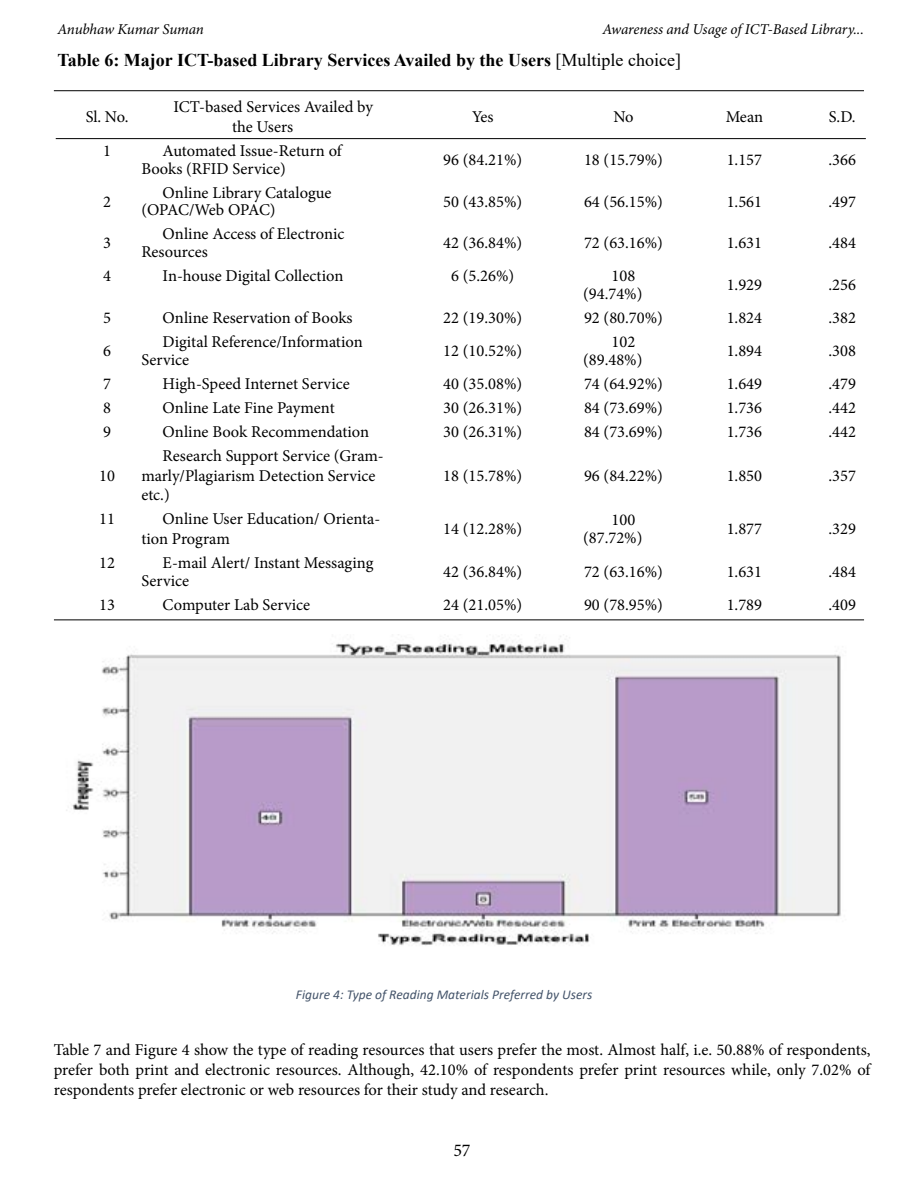
<style>
.page{position:relative;width:918px;height:1188px;background:#fff}
.page>*{position:absolute;margin:0;border:0;box-sizing:border-box;transform-origin:0 0}
.t1{font:700 18px "Times New Roman";color:#000}
.t2{font:18px "Minion Pro";color:#000}
.t3{font:16.5px/17.9px "Minion Pro";color:#000}
.t4{font:italic 15px "Minion Pro";letter-spacing:-.01em;color:#000}
.t5{font:italic 13.5px "Calibri";color:#44546a}
.s1{font-weight:400}
</style>
<div class="page">
<img style="left:66px;top:634px;width:775px;height:312px">
<hr style="left:54px;top:90px;width:810px;height:1px;background:#000">
<hr style="left:56px;top:138px;width:810px;height:1px;background:#000">
<hr style="left:54px;top:620px;width:810px;height:1px;background:#000">
<p class="t4" style="left:57px;top:19px;width:148px">Anubhaw Kumar Suman</p>
<p class="t4" style="left:602px;top:19px;width:263px">Awareness and Usage of ICT-Based Library...</p>
<p class="t1" style="left:58px;top:47px;width:625px">Table 6: Major ICT-based Library Services Availed by the Users <span class="s1">[Multiple choice]</span></p>
<p class="t3" style="left:86px;top:108px;width:44px">Sl. No.</p>
<p class="t3" style="left:232px;top:97px;width:142px;line-height:19.8px;text-indent:-58px">ICT-based Services Availed by the Users</p>
<p class="t3" style="left:472px;top:108px;width:23px">Yes</p>
<p class="t3" style="left:613px;top:108px;width:22px">No</p>
<p class="t3" style="left:726px;top:108px;width:39px">Mean</p>
<p class="t3" style="left:829px;top:108px;width:28px">S.D.</p>
<p class="t3" style="left:103px;top:142px;width:9px">1</p>
<p class="t3" style="left:141px;top:142px;width:202px;text-indent:21px">Automated Issue-Return of<br>Books (RFID Service)</p>
<p class="t3" style="left:443px;top:151px;width:80px">96 (84.21%)</p>
<p class="t3" style="left:584px;top:151px;width:80px">18 (15.79%)</p>
<p class="t3" style="left:727px;top:151px;width:37px">1.157</p>
<p class="t3" style="left:828px;top:151px;width:29px">.366</p>
<p class="t3" style="left:103px;top:192px;width:9px">2</p>
<p class="t3" style="left:141px;top:184px;width:192px;text-indent:21px">Online Library Catalogue (OPAC/Web OPAC)</p>
<p class="t3" style="left:443px;top:192px;width:80px">50 (43.85%)</p>
<p class="t3" style="left:584px;top:192px;width:80px">64 (56.15%)</p>
<p class="t3" style="left:727px;top:192px;width:37px">1.561</p>
<p class="t3" style="left:828px;top:192px;width:29px">.497</p>
<p class="t3" style="left:103px;top:234px;width:9px">3</p>
<p class="t3" style="left:141px;top:225px;width:205px;text-indent:21px">Online Access of Electronic<br>Resources</p>
<p class="t3" style="left:443px;top:234px;width:80px">42 (36.84%)</p>
<p class="t3" style="left:584px;top:234px;width:80px">72 (63.16%)</p>
<p class="t3" style="left:727px;top:234px;width:37px">1.631</p>
<p class="t3" style="left:828px;top:234px;width:29px">.484</p>
<p class="t3" style="left:103px;top:267px;width:9px">4</p>
<p class="t3" style="left:163px;top:267px;width:182px">In-house Digital Collection</p>
<p class="t3" style="left:451px;top:267px;width:65px">6 (5.26%)</p>
<p class="t3" style="left:583px;top:267px;width:61px;text-indent:28px">108 (94.74%)</p>
<p class="t3" style="left:727px;top:276px;width:37px">1.929</p>
<p class="t3" style="left:828px;top:276px;width:29px">.256</p>
<p class="t3" style="left:103px;top:309px;width:9px">5</p>
<p class="t3" style="left:163px;top:309px;width:191px">Online Reservation of Books</p>
<p class="t3" style="left:443px;top:309px;width:80px">22 (19.30%)</p>
<p class="t3" style="left:584px;top:309px;width:80px">92 (80.70%)</p>
<p class="t3" style="left:727px;top:309px;width:37px">1.824</p>
<p class="t3" style="left:828px;top:309px;width:29px">.382</p>
<p class="t3" style="left:103px;top:342px;width:9px">6</p>
<p class="t3" style="left:141px;top:333px;width:223px;text-indent:21px">Digital Reference/Information<br>Service</p>
<p class="t3" style="left:443px;top:342px;width:80px">12 (10.52%)</p>
<p class="t3" style="left:583px;top:333px;width:61px;text-indent:28px">102 (89.48%)</p>
<p class="t3" style="left:727px;top:342px;width:37px">1.894</p>
<p class="t3" style="left:828px;top:342px;width:29px">.308</p>
<p class="t3" style="left:103px;top:375px;width:9px">7</p>
<p class="t3" style="left:163px;top:375px;width:189px">High-Speed Internet Service</p>
<p class="t3" style="left:443px;top:375px;width:80px">40 (35.08%)</p>
<p class="t3" style="left:584px;top:375px;width:80px">74 (64.92%)</p>
<p class="t3" style="left:727px;top:375px;width:37px">1.649</p>
<p class="t3" style="left:828px;top:375px;width:29px">.479</p>
<p class="t3" style="left:103px;top:399px;width:9px">8</p>
<p class="t3" style="left:163px;top:399px;width:174px">Online Late Fine Payment</p>
<p class="t3" style="left:443px;top:399px;width:80px">30 (26.31%)</p>
<p class="t3" style="left:584px;top:399px;width:80px">84 (73.69%)</p>
<p class="t3" style="left:727px;top:399px;width:37px">1.736</p>
<p class="t3" style="left:828px;top:399px;width:29px">.442</p>
<p class="t3" style="left:103px;top:423px;width:9px">9</p>
<p class="t3" style="left:163px;top:423px;width:208px">Online Book Recommendation</p>
<p class="t3" style="left:443px;top:423px;width:80px">30 (26.31%)</p>
<p class="t3" style="left:584px;top:423px;width:80px">84 (73.69%)</p>
<p class="t3" style="left:727px;top:423px;width:37px">1.736</p>
<p class="t3" style="left:828px;top:423px;width:29px">.442</p>
<p class="t3" style="left:99px;top:466px;width:17px">10</p>
<p class="t3" style="left:141px;top:446px;width:244px;line-height:19.8px;text-indent:21px">Research Support Service (Gram&shy;marly/Plagiarism Detection Service etc.)</p>
<p class="t3" style="left:443px;top:466px;width:80px">18 (15.78%)</p>
<p class="t3" style="left:584px;top:466px;width:80px">96 (84.22%)</p>
<p class="t3" style="left:727px;top:466px;width:37px">1.850</p>
<p class="t3" style="left:828px;top:466px;width:29px">.357</p>
<p class="t3" style="left:99px;top:510px;width:17px">11</p>
<p class="t3" style="left:141px;top:509px;width:240px;line-height:19.8px;text-indent:21px">Online User Education/ Orienta&shy;tion Program</p>
<p class="t3" style="left:443px;top:520px;width:80px">14 (12.28%)</p>
<p class="t3" style="left:583px;top:511px;width:61px;text-indent:28px">100 (87.72%)</p>
<p class="t3" style="left:727px;top:520px;width:37px">1.877</p>
<p class="t3" style="left:828px;top:520px;width:29px">.329</p>
<p class="t3" style="left:99px;top:554px;width:17px">12</p>
<p class="t3" style="left:141px;top:554px;width:234px;text-indent:21px">E-mail Alert/ Instant Messaging<br>Service</p>
<p class="t3" style="left:443px;top:563px;width:80px">42 (36.84%)</p>
<p class="t3" style="left:584px;top:563px;width:80px">72 (63.16%)</p>
<p class="t3" style="left:727px;top:563px;width:37px">1.631</p>
<p class="t3" style="left:828px;top:563px;width:29px">.484</p>
<p class="t3" style="left:99px;top:596px;width:17px">13</p>
<p class="t3" style="left:163px;top:596px;width:149px">Computer Lab Service</p>
<p class="t3" style="left:443px;top:596px;width:80px">24 (21.05%)</p>
<p class="t3" style="left:584px;top:596px;width:80px">90 (78.95%)</p>
<p class="t3" style="left:727px;top:596px;width:37px">1.789</p>
<p class="t3" style="left:828px;top:596px;width:29px">.409</p>
<p class="t5" style="left:296px;top:986px;width:298px">Figure 4: Type of Reading Materials Preferred by Users</p>
<p class="t3" style="left:54px;top:1040px;width:818px;line-height:19.8px;text-align:justify">Table 7 and Figure 4 show the type of reading resources that users prefer the most. Almost half, i.e. 50.88% of respondents, prefer both print and electronic resources. Although, 42.10% of respondents prefer print resources while, only 7.02% of respondents prefer electronic or web resources for their study and research.</p>
<p class="t2" style="left:454px;top:1138px;width:18px">57</p>
</div>
